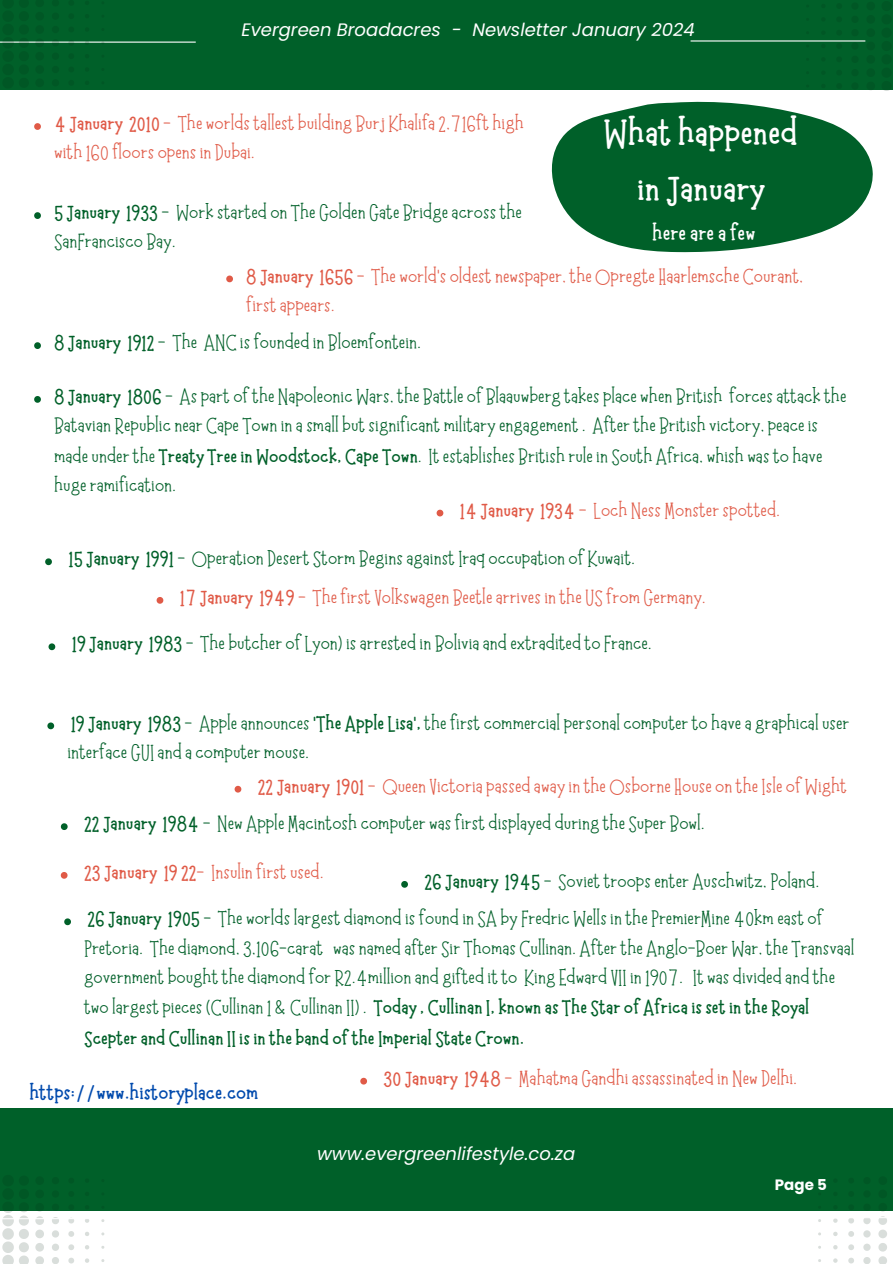
<style>
.page{position:relative;width:893px;height:1264px;background:#fff}
.page>*{position:absolute;margin:0;border:0;box-sizing:border-box;transform-origin:0 0}
.t1{font:700 39px/55.1px "Moonlight";color:#fff;text-align:center}
.t2{font:700 24px "Moonlight";color:#fff}
.t3{font:700 22.5px "Moonlight";color:#004aad}
.t4{font:21px/29.8px "Moonlight";color:#006029}
.t5{font:21px/29.2px "Moonlight";color:#e05a47}
.t6{font:italic 18px "Poppins";color:#fff}
.t7{font:700 15px "Poppins";color:#fff}
.s1{font-weight:700}
.s2{font-weight:700;color:#e05a47}
.s3{color:#e05a47}
</style>
<div class="page">
<div style="left:0;top:0;width:892px;height:89px;background:#006029"></div>
<div style="left:0;top:1108px;width:892px;height:102px;background:#006029"></div>
<hr style="left:0;top:42px;width:196px;height:1px;background:#fff">
<hr style="left:690px;top:40px;width:175px;height:2px;background:#fff">
<svg style="left:881px;top:89px;width:10px;height:2px"></svg>
<svg style="left:52px;top:41px;width:7px;height:2px"></svg>
<svg style="left:68px;top:41px;width:6px;height:2px"></svg>
<svg style="left:2px;top:41px;width:27px;height:2px"></svg>
<svg style="left:35px;top:41px;width:9px;height:2px"></svg>
<svg style="left:587px;top:1210px;width:305px;height:53px"></svg>
<svg style="left:0;top:1210px;width:306px;height:53px"></svg>
<svg style="left:551px;top:101px;width:322px;height:152px;fill:#006029"></svg>
<svg style="left:226px;top:275px;width:7px;height:7px"></svg>
<svg style="left:34px;top:396px;width:7px;height:7px"></svg>
<svg style="left:34px;top:342px;width:7px;height:7px"></svg>
<svg style="left:34px;top:123px;width:7px;height:7px"></svg>
<svg style="left:34px;top:212px;width:7px;height:7px"></svg>
<svg style="left:436px;top:509px;width:7px;height:7px"></svg>
<svg style="left:45px;top:558px;width:7px;height:7px"></svg>
<svg style="left:49px;top:643px;width:6px;height:7px"></svg>
<svg style="left:157px;top:597px;width:6px;height:6px"></svg>
<svg style="left:47px;top:722px;width:7px;height:7px"></svg>
<svg style="left:234px;top:785px;width:7px;height:7px"></svg>
<svg style="left:61px;top:823px;width:7px;height:7px"></svg>
<svg style="left:61px;top:872px;width:6px;height:6px"></svg>
<svg style="left:401px;top:881px;width:7px;height:6px"></svg>
<svg style="left:360px;top:1077px;width:7px;height:7px"></svg>
<svg style="left:64px;top:918px;width:7px;height:7px"></svg>
<p class="t6" style="left:241px;top:18px;width:455px">Evergreen Broadacres - Newsletter January 2024</p>
<p class="t5" style="left:54px;top:109px;width:471px"><span class="s1">4 January 2010</span> - The worlds tallest building Burj Khalifa 2,716ft high with 160 floors opens in Dubai.</p>
<p class="t4" style="left:54px;top:198px;width:469px;line-height:29.2px"><span class="s1">5 January 1933</span> - Work started on The Golden Gate Bridge across the<br>SanFrancisco Bay.</p>
<h1 class="t1" style="left:603px;top:106px;width:196px">What happened in January</h1>
<p class="t2" style="left:652px;top:220px;width:105px">here are a few</p>
<p class="t5" style="left:246px;top:262px;width:558px"><span class="s1">8 January 1656</span> - The world’s oldest newspaper, the Opregte Haarlemsche Courant, first appears.</p>
<p class="t4" style="left:54px;top:328px;width:368px"><span class="s1">8 January 1912</span> - The ANC is founded in Bloemfontein.</p>
<p class="t4" style="left:54px;top:382px;width:793px"><span class="s1">8 January 1806</span> - As part of the Napoleonic Wars, the Battle of Blaauwberg takes place when British forces attack the Batavian Republic near Cape Town in a small but significant military engagement . After the British victory, peace is made under the <span class="s1">Treaty Tree in Woodstock, Cape Town</span>. It establishes British rule in South Africa, whish was to have huge ramification.</p>
<p class="t5" style="left:460px;top:496px;width:322px"><span class="s1">14 January 1934</span> - Loch Ness Monster spotted.</p>
<p class="t4" style="left:68px;top:544px;width:568px"><span class="s1">15 January 1991</span> - Operation Desert Storm Begins against Iraq occupation of Kuwait.</p>
<p class="t5" style="left:180px;top:583px;width:527px"><span class="s1">17 January 1949</span> - The first Volkswagen Beetle arrives in the US from Germany.</p>
<p class="t4" style="left:72px;top:629px;width:581px"><span class="s1">19 January 1983</span> - The butcher of Lyon) is arrested in Bolivia and extradited to France.</p>
<p class="t4" style="left:67px;top:708px;width:783px;line-height:29.2px"><span class="s1">19 January 1983</span> - Apple announces <span class="s1">‘The Apple Lisa’,</span> the first commercial personal computer to have a graphical user interface GUI and a computer mouse.</p>
<p class="t4" style="left:84px;top:768px;width:764px;line-height:37.3px;text-indent:174px"><span class="s2">22 January 1901</span> <span class="s3">- Queen Victoria passed away in the Osborne House on the Isle of Wight<br></span><span class="s1">22 January 1984</span> - New Apple Macintosh computer was first displayed during the Super Bowl.</p>
<p class="t5" style="left:84px;top:858px;width:241px"><span class="s1">23 January 19 22</span>- Insulin first used.</p>
<p class="t4" style="left:424px;top:866px;width:396px"><span class="s1">26 January 1945</span> - Soviet troops enter Auschwitz, Poland.</p>
<p class="t4" style="left:84px;top:904px;width:772px"><span class="s1">26 January 1905</span> - The worlds largest diamond is found in SA by Fredric Wells in the PremierMine 40km east of Pretoria. The diamond, 3,106-carat was named after Sir Thomas Cullinan. After the Anglo-Boer War, the Transvaal government bought the diamond for R2.4million and gifted it to King Edward VII in 1907. It was divided and the two largest pieces (Cullinan 1 &amp; Cullinan II) . <span class="s1">Today , Cullinan I, known as The Star of Africa is set in the Royal Scepter and Cullinan II is in the band of the Imperial State Crown.</span></p>
<p class="t3" style="left:29px;top:1080px;width:230px">https://www.historyplace.com</p>
<p class="t5" style="left:383px;top:1064px;width:415px"><span class="s1">30 January 1948</span> - Mahatma Gandhi assassinated in New Delhi.</p>
<p class="t6" style="left:317px;top:1140px;width:259px">www.evergreenlifestyle.co.za</p>
<p class="t7" style="left:774px;top:1174px;width:53px">Page 5</p>
</div>
